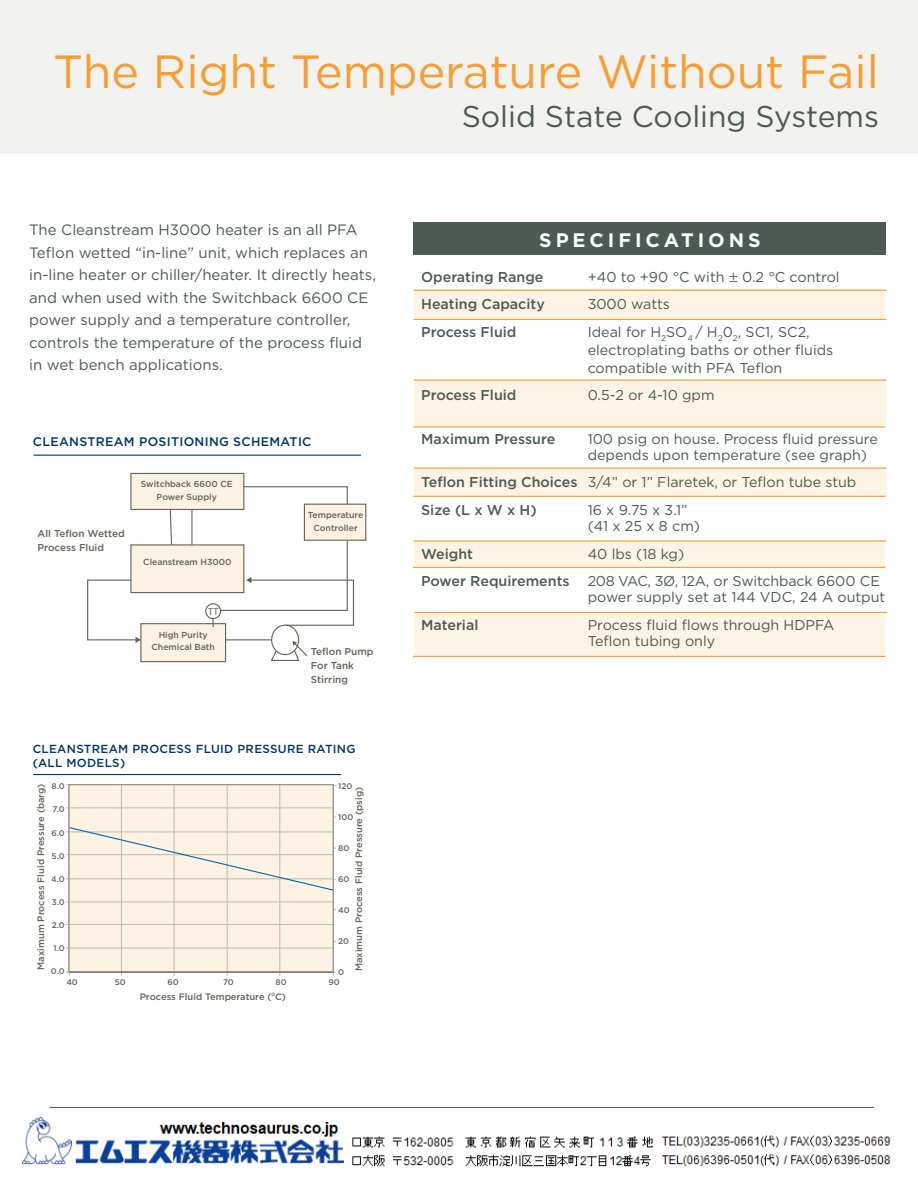
<style>
.page{position:relative;width:918px;height:1188px;background:#fff}
.page>*{position:absolute;margin:0;border:0;box-sizing:border-box;transform-origin:0 0}
.t1{font:46.5px "Gotham";color:#f89d31}
.t2{font:30px "Gotham";color:#4b5a52}
.t3{font:700 19.5px "Gotham";letter-spacing:.2em;color:#fff}
.t4{font:15px/22.5px "Gotham";color:#4b5a52}
.t5{font:14.25px/16.5px "Gotham";color:#4b5a52}
.t6{font:500 14.25px "Gotham";color:#4b5a52}
.t7{font:500 12.45px "Gotham";letter-spacing:.025em;color:#003667}
.t8{font:500 11.7px/14.1px "Gotham";letter-spacing:.025em;color:#003667}
.t9{font:500 9.9px/13.6px "Gotham";color:#636358}
.t10{font:9.9px "Myriad Pro";color:#636358}
.t11{font:500 9.3px "Gotham";color:#636358}
.t12{font:500 8.7px/12.5px "Gotham";color:#636358;text-align:center}
.t13{font:500 8.25px "Gotham";color:#636358}
.s1{font-family:"Minion Pro";font-size:16.5px}
.s2{font-weight:500}
</style>
<div class="page">
<div style="left:414px;top:612px;width:471px;height:44px;background:#fef4e6"></div>
<hr style="left:414px;top:612px;width:473px;height:1px;background:#f89d31">
<hr style="left:413px;top:656px;width:472px;height:1px;background:#f89d31">
<div style="left:0;top:0;width:918px;height:153px;background:#f2f2f0"></div>
<div style="left:414px;top:540px;width:471px;height:27px;background:#fef4e6"></div>
<div style="left:414px;top:468px;width:471px;height:28px;background:#fef4e6"></div>
<div style="left:414px;top:380px;width:471px;height:47px;background:#fef4e6"></div>
<div style="left:414px;top:290px;width:471px;height:30px;background:#fef4e6"></div>
<div style="left:414px;top:222px;width:472px;height:33px;background:#4b5a52"></div>
<hr style="left:414px;top:290px;width:472px;height:1px;background:#f89d31">
<hr style="left:414px;top:319px;width:472px;height:1px;background:#f89d31">
<hr style="left:414px;top:380px;width:472px;height:1px;background:#f89d31">
<hr style="left:413px;top:426px;width:473px;height:2px;background:#f89d31">
<hr style="left:414px;top:468px;width:472px;height:1px;background:#f89d31">
<hr style="left:413px;top:496px;width:473px;height:1px;background:#f89d31">
<hr style="left:414px;top:540px;width:472px;height:2px;background:#f89d31">
<hr style="left:413px;top:567px;width:472px;height:1px;background:#f89d31">
<div style="left:131px;top:473px;width:113px;height:36px;background:#fef3e3"></div>
<div style="left:130px;top:473px;width:114px;height:37px;border:1px solid #636358"></div>
<div style="left:131px;top:545px;width:113px;height:48px;background:#fef3e3"></div>
<div style="left:130px;top:544px;width:114px;height:49px;border:1px solid #636358"></div>
<div style="left:141px;top:624px;width:85px;height:38px;background:#fef3e3"></div>
<div style="left:140px;top:623px;width:86px;height:39px;border:1px solid #636358"></div>
<div style="left:304px;top:504px;width:62px;height:36px;background:#fef3e3"></div>
<div style="left:304px;top:504px;width:62px;height:37px;border:1px solid #636358"></div>
<svg style="left:169px;top:508px;width:4px;height:38px"></svg>
<hr style="left:191px;top:509px;width:2px;height:36px;background:#636358">
<svg style="left:87px;top:579px;width:54px;height:64px"></svg>
<hr style="left:226px;top:639px;width:46px;height:1px;background:#636358">
<svg style="left:213px;top:486px;width:142px;height:141px"></svg>
<div style="left:205px;top:603px;width:16px;height:16px;border:1px solid #636358;border-radius:50%"></div>
<div style="left:271px;top:625px;width:28px;height:30px;border:1px solid #636358;border-radius:50%"></div>
<svg style="left:270px;top:641px;width:38px;height:20px"></svg>
<hr style="left:34px;top:455px;width:327px;height:1px;background:#003667">
<div style="left:69px;top:784px;width:264px;height:187px;background:#fef3e3"></div>
<hr style="left:66px;top:948px;width:267px;height:1px;background:#c0bfbb">
<hr style="left:66px;top:924px;width:267px;height:1px;background:#c0bfbb">
<hr style="left:66px;top:901px;width:267px;height:1px;background:#c0bfbb">
<hr style="left:66px;top:878px;width:267px;height:1px;background:#c0bfbb">
<hr style="left:66px;top:854px;width:268px;height:1px;background:#c0bfbb">
<hr style="left:66px;top:831px;width:267px;height:1px;background:#c0bfbb">
<hr style="left:66px;top:807px;width:267px;height:1px;background:#c0bfbb">
<hr style="left:66px;top:784px;width:267px;height:1px;background:#c0bfbb">
<hr style="left:69px;top:785px;width:1px;height:191px;background:#c0bfbb">
<hr style="left:121px;top:785px;width:1px;height:191px;background:#c0bfbb">
<hr style="left:174px;top:785px;width:1px;height:191px;background:#c0bfbb">
<hr style="left:227px;top:785px;width:1px;height:191px;background:#c0bfbb">
<hr style="left:279px;top:785px;width:1px;height:191px;background:#c0bfbb">
<hr style="left:333px;top:785px;width:1px;height:191px;background:#c0bfbb">
<div style="left:68px;top:784px;width:266px;height:189px;border:1px solid #959383"></div>
<hr style="left:33px;top:774px;width:308px;height:1px;background:#003667">
<svg style="left:68px;top:826px;width:268px;height:65px"></svg>
<hr style="left:50px;top:1107px;width:824px;height:1px;background:#636357">
<img style="left:22px;top:1116px;width:869px;height:51px">
<h1 class="t1" style="left:53px;top:46px;width:827px">The Right Temperature Without Fail</h1>
<h2 class="t2" style="left:462px;top:100px;width:419px">Solid State Cooling Systems</h2>
<p class="t4" style="left:29px;top:218px;width:348px">The Cleanstream H3000 heater is an all PFA Teflon wetted “in-line” unit, which replaces an in-line heater or chiller/heater. It directly heats, and when used with the Switchback 6600 CE power supply and a temperature controller, controls the temperature of the process fluid in wet bench applications.</p>
<p class="t7" style="left:33px;top:434px;width:280px">CLEANSTREAM POSITIONING SCHEMATIC</p>
<p class="t9" style="left:37px;top:527px;width:89px">All Teflon Wetted<br>Process Fluid</p>
<p class="t12" style="left:141px;top:478px;width:93px">Switchback 6600 CE<br>Power Supply</p>
<p class="t12" style="left:143px;top:556px;width:90px">Cleanstream H3000</p>
<p class="t10" style="left:208px;top:605px;width:12px">TT</p>
<p class="t12" style="left:152px;top:628px;width:65px">High Purity<br>Chemical Bath</p>
<p class="t12" style="left:308px;top:509px;width:57px">Temperature<br>Controller</p>
<p class="t9" style="left:311px;top:645px;width:64px">Teflon Pump<br>For Tank<br>Stirring</p>
<p class="t8" style="left:33px;top:742px;width:324px">CLEANSTREAM PROCESS FLUID PRESSURE RATING (ALL MODELS)</p>
<p class="t13" style="left:338px;top:782px;width:16px">120</p>
<p class="t13" style="left:338px;top:813px;width:17px">100</p>
<p class="t13" style="left:338px;top:844px;width:13px">80</p>
<p class="t13" style="left:338px;top:875px;width:13px">60</p>
<p class="t13" style="left:338px;top:906px;width:13px">40</p>
<p class="t13" style="left:338px;top:937px;width:12px">20</p>
<p class="t13" style="left:338px;top:968px;width:7px">0</p>
<p class="t13" style="left:52px;top:782px;width:15px">8.0</p>
<p class="t13" style="left:53px;top:805px;width:14px">7.0</p>
<p class="t13" style="left:51px;top:828px;width:15px">6.0</p>
<p class="t13" style="left:52px;top:851px;width:15px">5.0</p>
<p class="t13" style="left:51px;top:874px;width:15px">4.0</p>
<p class="t13" style="left:52px;top:897px;width:15px">3.0</p>
<p class="t13" style="left:52px;top:920px;width:14px">2.0</p>
<p class="t13" style="left:53px;top:943px;width:13px">1.0</p>
<p class="t13" style="left:51px;top:967px;width:15px">0.0</p>
<p class="t11" style="left:36px;top:970px;width:188px;rotate:-90deg">Maximum Process Fluid Pressure (barg)</p>
<p class="t11" style="left:354px;top:971px;width:186px;rotate:-90deg">Maximum Process Fluid Pressure (psig)</p>
<p class="t13" style="left:66px;top:977px;width:13px">40</p>
<p class="t13" style="left:115px;top:977px;width:13px">50</p>
<p class="t13" style="left:168px;top:977px;width:13px">60</p>
<p class="t13" style="left:223px;top:977px;width:12px">70</p>
<p class="t13" style="left:276px;top:977px;width:13px">80</p>
<p class="t13" style="left:328px;top:977px;width:13px">90</p>
<p class="t11" style="left:140px;top:991px;width:148px">Process Fluid Temperature (<sup>0</sup>C)</p>
<h3 class="t3" style="left:539px;top:229px;width:223px">SPECIFICATIONS</h3>
<p class="t6" style="left:421px;top:269px;width:124px">Operating Range</p>
<p class="t5" style="left:588px;top:268px;width:254px">+40 to +90 °C with <span class="s1">±</span> 0.2 °C control</p>
<p class="t6" style="left:421px;top:296px;width:125px">Heating Capacity</p>
<p class="t5" style="left:588px;top:296px;width:84px">3000 watts</p>
<p class="t6" style="left:421px;top:323px;width:97px">Process Fluid</p>
<p class="t5" style="left:588px;top:322px;width:247px;line-height:18px">Ideal for H<sub>2</sub>SO<sub>4</sub> / H<sub>2</sub>0<sub>2</sub>, SC1, SC2, electroplating baths or other fluids compatible with PFA Teflon</p>
<p class="t6" style="left:421px;top:387px;width:97px">Process Fluid</p>
<p class="t5" style="left:588px;top:386px;width:128px">0.5-2 or 4-10 gpm</p>
<p class="t6" style="left:421px;top:430px;width:136px">Maximum Pressure</p>
<p class="t5" style="left:588px;top:430px;width:292px">100 psig on house. Process fluid pressure depends upon temperature (see graph)</p>
<p class="t5" style="left:421px;top:468px;width:437px;line-height:27.3px"><span class="s2">Teflon Fitting Choices</span> 3/4” or 1” Flaretek, or Teflon tube stub<br><span class="s2">Size (L x W x H)</span></p>
<p class="t5" style="left:588px;top:501px;width:114px">16 x 9.75 x 3.1” (41 x 25 x 8 cm)</p>
<p class="t6" style="left:421px;top:545px;width:53px">Weight</p>
<p class="t5" style="left:588px;top:545px;width:98px">40 lbs (18 kg)</p>
<p class="t6" style="left:421px;top:573px;width:150px">Power Requirements</p>
<p class="t5" style="left:588px;top:572px;width:299px">208 VAC, 3Ø, 12A, or Switchback 6600 CE power supply set at 144 VDC, 24 A output</p>
<p class="t6" style="left:421px;top:617px;width:59px">Material</p>
<p class="t5" style="left:588px;top:616px;width:248px">Process fluid flows through HDPFA<br>Teflon tubing only</p>
</div>
